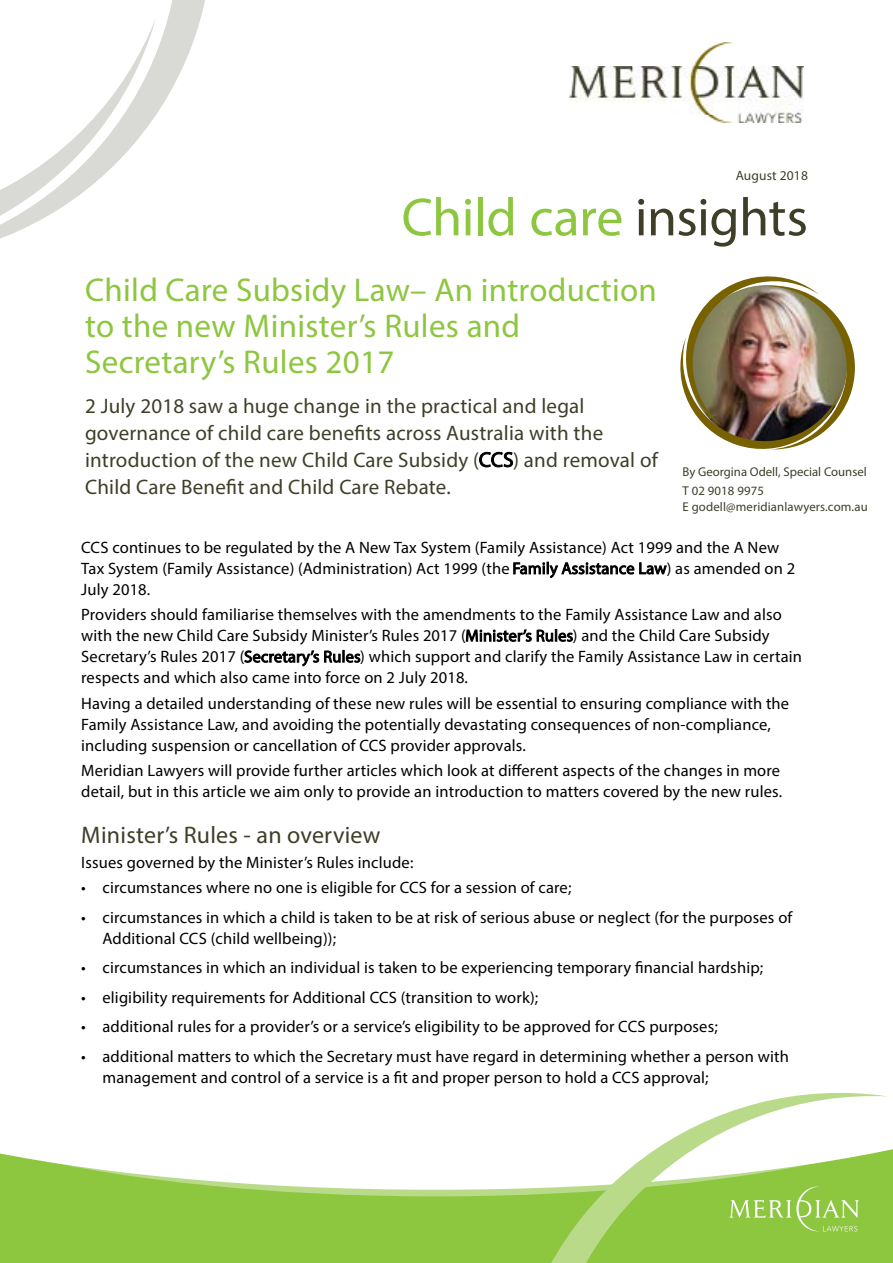
<style>
.page{position:relative;width:893px;height:1263px;background:#fff}
.page>*{position:absolute;margin:0;border:0;box-sizing:border-box;transform-origin:0 0}
.t1{font:54px "Myriad Pro";letter-spacing:-.01em;color:#8dc63f}
.t2{font:33px/36px "Myriad Pro";letter-spacing:.01em;color:#8dc63f}
.t3{font:24px "Myriad Pro";letter-spacing:.01em;color:#3f3e29}
.t4{font:21px/27px "Myriad Pro";letter-spacing:.01em;color:#3f3e29}
.t5{font:16.5px/21px "Myriad Pro";letter-spacing:.01em;color:#000}
.t6{font:13.5px "Myriad Pro";letter-spacing:.01em;color:#3f3e29}
.t7{font:12.75px/18.6px "Myriad Pro";letter-spacing:.005em;color:#3f3e29}
.s1{color:#3f3e29}
</style>
<div class="page">
<div style="left:0;top:1196px;width:893px;height:67px;background:#8dc63f"></div>
<svg style="left:0;top:1149px;width:893px;height:41px"></svg>
<svg style="left:494px;top:1093px;width:394px;height:170px"></svg>
<svg style="left:0;top:0;width:205px;height:239px"></svg>
<svg style="left:729px;top:1186px;width:130px;height:45px;background:#9acc55"></svg>
<img style="left:570px;top:43px;width:233px;height:79px">
<svg style="left:479px;top:452px;width:34px;height:15px"></svg>
<img style="left:680px;top:276px;width:175px;height:174px">
<svg style="left:513px;top:561px;width:154px;height:18px"></svg>
<svg style="left:466px;top:629px;width:107px;height:13px"></svg>
<svg style="left:244px;top:649px;width:116px;height:17px"></svg>
<p class="t6" style="left:736px;top:167px;width:74px">August 2018</p>
<h1 class="t1" style="left:402px;top:184px;width:408px">Child care <span class="s1">insights</span></h1>
<h2 class="t2" style="left:85px;top:272px;width:573px">Child Care Subsidy Law– An introduction to the new Minister’s Rules and<br>Secretary’s Rules 2017</h2>
<p class="t4" style="left:85px;top:392px;width:520px">2 July 2018 saw a huge change in the practical and legal governance of child care benefits across Australia with the introduction of the new Child Care Subsidy (</p>
<p class="t4" style="left:513px;top:446px;width:146px">) and removal of</p>
<p class="t4" style="left:85px;top:473px;width:367px">Child Care Benefit and Child Care Rebate.</p>
<p class="t7" style="left:682px;top:462px;width:186px">By Georgina Odell, Special Counsel<br>T 02 9018 9975</p>
<p class="t7" style="left:682px;top:497px;width:187px">E godell@meridianlawyers.com.au</p>
<p class="t5" style="left:81px;top:537px;width:699px">CCS continues to be regulated by the A New Tax System (Family Assistance) Act 1999 and the A New<br>Tax System (Family Assistance) (Administration) Act 1999 (the</p>
<p class="t5" style="left:667px;top:558px;width:130px">) as amended on 2</p>
<p class="t5" style="left:81px;top:577px;width:702px;line-height:25.2px">July 2018.<br>Providers should familiarise themselves with the amendments to the Family Assistance Law and also</p>
<p class="t5" style="left:81px;top:625px;width:386px">with the new Child Care Subsidy Minister’s Rules 2017 (</p>
<p class="t5" style="left:573px;top:625px;width:198px">) and the Child Care Subsidy</p>
<p class="t5" style="left:81px;top:646px;width:165px">Secretary’s Rules 2017 (</p>
<p class="t5" style="left:81px;top:646px;width:722px;text-indent:279px">) which support and clarify the Family Assistance Law in certain respects and which also came into force on 2 July 2018.</p>
<p class="t5" style="left:81px;top:692px;width:709px">Having a detailed understanding of these new rules will be essential to ensuring compliance with the<br>Family Assistance Law, and avoiding the potentially devastating consequences of non-compliance, including suspension or cancellation of CCS provider approvals.</p>
<p class="t5" style="left:81px;top:760px;width:702px">Meridian Lawyers will provide further articles which look at different aspects of the changes in more detail, but in this article we aim only to provide an introduction to matters covered by the new rules.</p>
<h3 class="t3" style="left:81px;top:820px;width:301px">Minister’s Rules - an overview</h3>
<p class="t5" style="left:81px;top:852px;width:334px">Issues governed by the Minister’s Rules include:</p>
<p class="t5" style="left:81px;top:877px;width:492px">• circumstances where no one is eligible for CCS for a session of care;</p>
<p class="t5" style="left:102px;top:906px;width:691px;text-indent:-21px">• circumstances in which a child is taken to be at risk of serious abuse or neglect (for the purposes of<br>Additional CCS (child wellbeing));</p>
<p class="t5" style="left:81px;top:957px;width:684px">• circumstances in which an individual is taken to be experiencing temporary financial hardship;</p>
<p class="t5" style="left:81px;top:986px;width:459px">• eligibility requirements for Additional CCS (transition to work);</p>
<p class="t5" style="left:81px;top:1016px;width:638px">• additional rules for a provider’s or a service’s eligibility to be approved for CCS purposes;</p>
<p class="t5" style="left:102px;top:1045px;width:688px;text-indent:-21px">• additional matters to which the Secretary must have regard in determining whether a person with management and control of a service is a fit and proper person to hold a CCS approval;</p>
</div>
